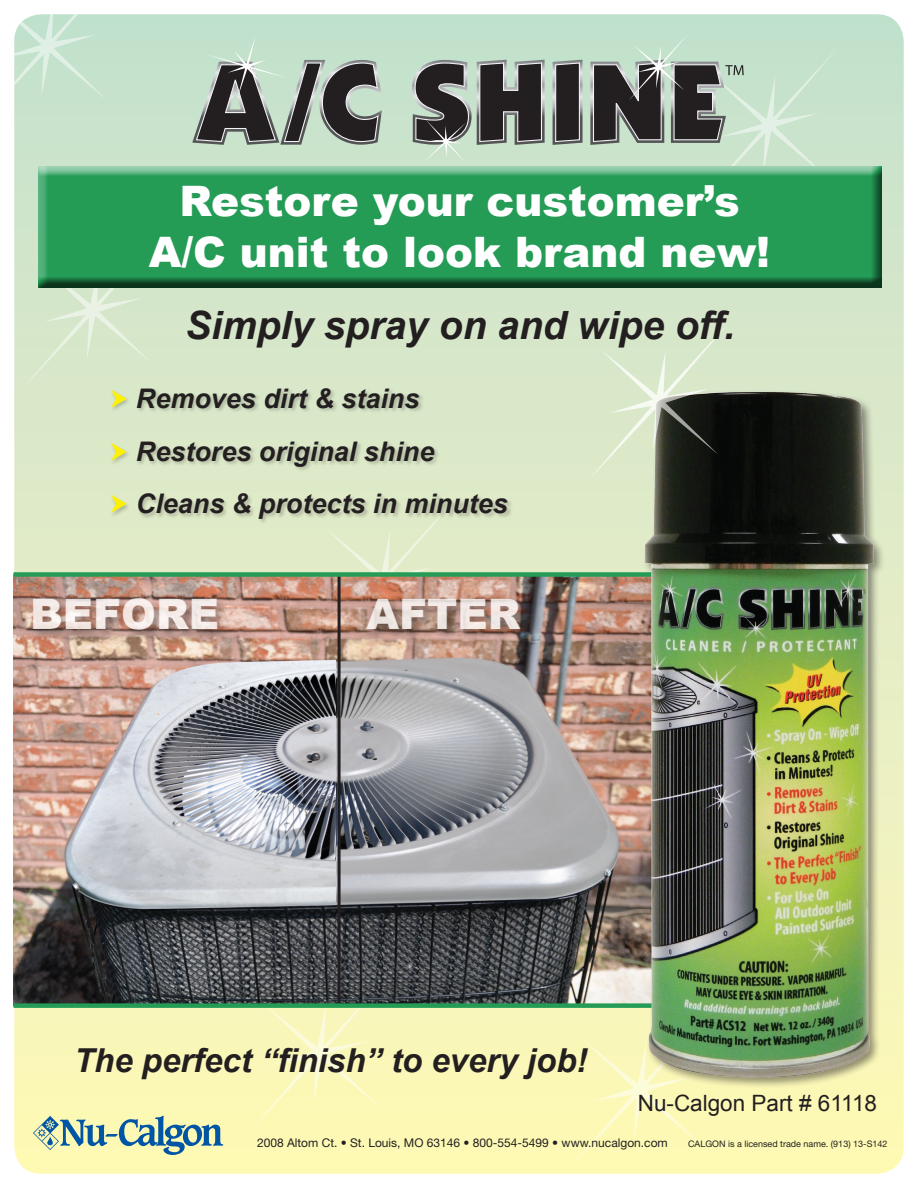
<style>
.page{position:relative;width:918px;height:1188px;background:#fff}
.page>*{position:absolute;margin:0;border:0;box-sizing:border-box;transform-origin:0 0}
.t1{font:900 42px/50.4px "Arial";color:#fff;text-align:center}
.t2{font:italic 700 39px "Arial";color:#231f20}
.t3{font:italic 700 33px "Arial";color:#231f20}
.t4{font:italic 700 27px "Arial";color:#231f20}
.t5{font:22.5px "Arial";color:#231f20}
.t6{font:12px "Helvetica Neue LT Pro";color:#231f20}
.t7{font:9px "Helvetica Neue LT Pro";color:#231f20}
</style>
<div class="page">
<div style="left:14px;top:14px;width:890px;height:1160px;background:linear-gradient(to bottom,#c4e0d0,#fff9b8);border-radius:27px"></div>
<svg style="left:314px;top:524px;width:140px;height:48px;background:#e1ebc9"></svg>
<svg style="left:249px;top:1008px;width:141px;height:124px;background:#faf7ba"></svg>
<svg style="left:14px;top:14px;width:104px;height:111px;background:#c8e3cf"></svg>
<div style="left:570px;top:1011px;width:140px;height:157px;background:#fcf9b6"></div>
<svg style="left:33px;top:1116px;width:190px;height:39px;background:#b2c8af"></svg>
<img style="left:14px;top:577px;width:627px;height:426px">
<svg style="left:192px;top:33px;width:647px;height:133px;background:#9aab9d"></svg>
<div style="left:37px;top:166px;width:846px;height:124px;background:#231f20;opacity:.75"></div>
<hr style="left:338px;top:575px;width:3px;height:431px;background:#231f20">
<div style="left:14px;top:572px;width:832px;height:5px;background:#249c56"></div>
<div style="left:14px;top:1003px;width:832px;height:5px;background:#249c56"></div>
<div style="left:642px;top:389px;width:243px;height:700px;background:#231f20;opacity:.5"></div>
<img style="left:641px;top:387px;width:233px;height:693px">
<svg style="left:589px;top:322px;width:140px;height:158px;background:#a9b49d"></svg>
<div style="left:110px;top:387px;width:404px;height:137px;background:#231f20;opacity:.25"></div>
<div style="left:31px;top:596px;width:198px;height:46px;background:#231f20;opacity:.5"></div>
<div style="left:364px;top:596px;width:168px;height:46px;background:#231f20;opacity:.5"></div>
<svg style="left:23px;top:231px;width:140px;height:177px;background:#a3cda7"></svg>
<svg style="left:111px;top:442px;width:16px;height:19px"></svg>
<svg style="left:111px;top:494px;width:16px;height:19px"></svg>
<p class="t1" style="left:149px;top:175px;width:623px">Restore your customer’s<br>A/C unit to look brand new!</p>
<p class="t2" style="left:185px;top:299px;width:551px">Simply spray on and wipe off.</p>
<p class="t4" style="left:136px;top:380px;width:285px">Removes dirt &amp; stains</p>
<p class="t4" style="left:136px;top:433px;width:300px">Restores original shine</p>
<p class="t4" style="left:136px;top:486px;width:374px">Cleans &amp; protects in minutes</p>
<h1 class="t1" style="left:30px;top:588px;width:190px">BEFORE</h1>
<h1 class="t1" style="left:367px;top:588px;width:156px">AFTER</h1>
<p class="t3" style="left:74px;top:1038px;width:515px">The perfect “finish” to every job!</p>
<p class="t5" style="left:638px;top:1089px;width:241px">Nu-Calgon Part # 61118</p>
<p class="t6" style="left:257px;top:1135px;width:412px">2008 Altom Ct. • St. Louis, MO 63146 • 800-554-5499 • www.nucalgon.com</p>
<p class="t7" style="left:688px;top:1138px;width:201px">CALGON is a licensed trade name. (913) 13-S142</p>
</div>
